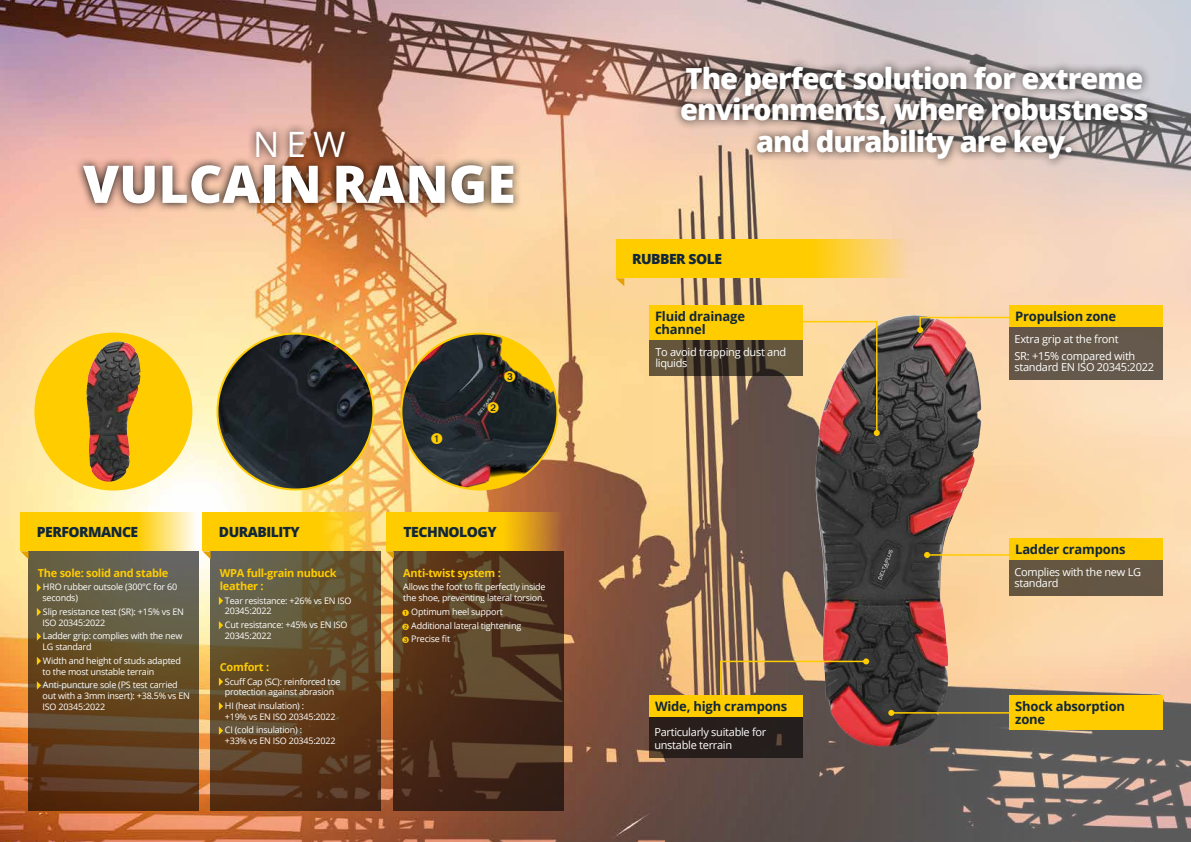
<style>
.page{position:relative;width:1191px;height:842px;background:#fff}
.page>*{position:absolute;margin:0;border:0;box-sizing:border-box;transform-origin:0 0}
.t1{font:800 52px "Open Sans";color:#fff}
.t2{font:35px "Open Sans";color:#fff}
.t3{font:800 29px/32px "Open Sans";letter-spacing:-.035em;color:#fff}
.t4{font:800 14px "Open Sans";letter-spacing:-.035em;color:#11273a}
.t5{font:700 13px/13px "Open Sans";letter-spacing:-.015em;color:#11273a}
.t6{font:11px/11px "Open Sans";letter-spacing:-.025em;color:#fff}
.t7{font:700 11px/13.2px "Open Sans";letter-spacing:-.025em;color:#fc0}
.t8{font:9px/10.8px "Open Sans";letter-spacing:-.025em;color:#fff}
</style>
<div class="page">
<img style="left:0;top:0;width:1191px;height:842px">
<svg style="left:28px;top:551px;width:170px;height:260px;background:#614c2e"></svg>
<svg style="left:210px;top:551px;width:170px;height:260px;background:#5f4629"></svg>
<svg style="left:394px;top:551px;width:170px;height:260px;background:#4f331e"></svg>
<div style="left:35px;top:334px;width:156px;height:155px;background:#fc0;border-radius:50%"></div>
<img style="left:86px;top:341px;width:54px;height:141px">
<img style="left:217px;top:334px;width:156px;height:155px;border-radius:78px">
<img style="left:401px;top:334px;width:156px;height:155px;border-radius:78px">
<img style="left:815px;top:315px;width:166px;height:431px">
<svg style="left:649px;top:340px;width:113px;height:36px;background:#4e4230"></svg>
<div style="left:649px;top:696px;width:153px;height:62px;background:#271e1b"></div>
<div style="left:1009px;top:305px;width:153px;height:74px;background:#64584a"></div>
<div style="left:1009px;top:538px;width:153px;height:58px;background:#645642"></div>
<svg style="left:21px;top:512px;width:178px;height:39px;background:#fed42c"></svg>
<svg style="left:21px;top:551px;width:7px;height:8px"></svg>
<svg style="left:203px;top:512px;width:178px;height:39px;background:#fdcc15"></svg>
<svg style="left:203px;top:551px;width:8px;height:8px"></svg>
<svg style="left:386px;top:512px;width:178px;height:39px;background:#efb80a"></svg>
<svg style="left:386px;top:551px;width:8px;height:8px"></svg>
<svg style="left:37px;top:583px;width:4px;height:9px"></svg>
<svg style="left:37px;top:608px;width:4px;height:8px"></svg>
<svg style="left:37px;top:632px;width:4px;height:9px"></svg>
<svg style="left:37px;top:657px;width:4px;height:8px"></svg>
<svg style="left:37px;top:681px;width:4px;height:9px"></svg>
<svg style="left:219px;top:597px;width:4px;height:8px"></svg>
<svg style="left:219px;top:621px;width:4px;height:8px"></svg>
<svg style="left:219px;top:677px;width:4px;height:9px"></svg>
<svg style="left:219px;top:702px;width:4px;height:8px"></svg>
<svg style="left:219px;top:726px;width:4px;height:9px"></svg>
<div style="left:672px;top:57px;width:484px;height:111px;background:#000;opacity:.75"></div>
<svg style="left:74px;top:123px;width:448px;height:90px;background:#ae846f"></svg>
<svg style="left:762px;top:320px;width:117px;height:116px;background:#a17f65"></svg>
<img style="left:719px;top:658px;width:150px;height:53px">
<hr style="left:891px;top:712px;width:205px;height:2px;background:#fc0">
<svg style="left:888px;top:710px;width:6px;height:6px"></svg>
<svg style="left:917px;top:316px;width:92px;height:17px;background:#e6b084"></svg>
<hr style="left:927px;top:554px;width:119px;height:2px;background:#fc0">
<svg style="left:924px;top:552px;width:6px;height:6px"></svg>
<svg style="left:616px;top:239px;width:297px;height:39px;background:#fdcd1e"></svg>
<svg style="left:616px;top:278px;width:8px;height:8px"></svg>
<div style="left:649px;top:305px;width:153px;height:35px;background:#fc0"></div>
<div style="left:1009px;top:538px;width:153px;height:22px;background:#fc0"></div>
<div style="left:1009px;top:305px;width:153px;height:22px;background:#fc0"></div>
<div style="left:649px;top:696px;width:153px;height:21px;background:#fc0"></div>
<div style="left:1009px;top:696px;width:153px;height:34px;background:#fc0"></div>
<svg style="left:431px;top:433px;width:11px;height:11px"></svg>
<svg style="left:487px;top:402px;width:11px;height:11px"></svg>
<svg style="left:504px;top:371px;width:11px;height:11px"></svg>
<svg style="left:402px;top:609px;width:7px;height:7px"></svg>
<svg style="left:402px;top:623px;width:7px;height:7px"></svg>
<svg style="left:402px;top:637px;width:7px;height:6px"></svg>
<h3 class="t3" style="left:680px;top:60px;width:470px">The perfect solution for extreme environments, where robustness</h3>
<h2 class="t2" style="left:253px;top:120px;width:94px">NEW</h2>
<h3 class="t3" style="left:756px;top:124px;width:318px">and durability are key.</h3>
<h1 class="t1" style="left:83px;top:144px;width:434px">VULCAIN RANGE</h1>
<h3 class="t4" style="left:37px;top:521px;width:103px">PERFORMANCE</h3>
<h3 class="t4" style="left:219px;top:521px;width:83px">DURABILITY</h3>
<h3 class="t4" style="left:403px;top:521px;width:95px">TECHNOLOGY</h3>
<p class="t7" style="left:38px;top:566px;width:132px">The sole: solid and stable</p>
<p class="t8" style="left:43px;top:581px;width:136px">HRO rubber outsole (300°C for 60 seconds)</p>
<p class="t8" style="left:43px;top:606px;width:143px">Slip resistance test (SR): +15% vs EN<br>ISO 20345:2022</p>
<p class="t8" style="left:43px;top:630px;width:141px">Ladder grip: complies with the new<br>LG standard</p>
<p class="t8" style="left:43px;top:655px;width:140px">Width and height of studs adapted to the most unstable terrain</p>
<p class="t8" style="left:43px;top:679px;width:149px">Anti-puncture sole (PS test carried out with a 3mm insert): +38.5% vs EN<br>ISO 20345:2022</p>
<p class="t7" style="left:220px;top:566px;width:118px">WPA full-grain nubuck leather :</p>
<p class="t8" style="left:225px;top:595px;width:128px">Tear resistance: +26% vs EN ISO<br>20345:2022</p>
<p class="t8" style="left:225px;top:619px;width:124px">Cut resistance: +45% vs EN ISO<br>20345:2022</p>
<p class="t7" style="left:220px;top:660px;width:51px">Comfort :</p>
<p class="t8" style="left:225px;top:676px;width:117px">Scuff Cap (SC): reinforced toe protection against abrasion</p>
<p class="t8" style="left:225px;top:700px;width:112px">HI (heat insulation) :<br>+19% vs EN ISO 20345:2022</p>
<p class="t8" style="left:225px;top:724px;width:112px">CI (cold insulation) :<br>+33% vs EN ISO 20345:2022</p>
<p class="t7" style="left:403px;top:566px;width:99px">Anti-twist system :</p>
<p class="t8" style="left:403px;top:581px;width:144px">Allows the foot to fit perfectly inside the shoe, preventing lateral torsion.</p>
<p class="t8" style="left:411px;top:604px;width:111px;line-height:13.6px">Optimum heel support<br>Additional lateral tightening<br>Precise fit</p>
<h3 class="t4" style="left:632px;top:249px;width:91px">RUBBER SOLE</h3>
<h3 class="t5" style="left:655px;top:309px;width:92px">Fluid drainage channel</h3>
<p class="t6" style="left:655px;top:346px;width:132px">To avoid trapping dust and liquids</p>
<h3 class="t5" style="left:655px;top:700px;width:134px">Wide, high crampons</h3>
<p class="t6" style="left:654px;top:725px;width:114px;line-height:13.2px">Particularly suitable for unstable terrain</p>
<h3 class="t5" style="left:1015px;top:309px;width:103px">Propulsion zone</h3>
<p class="t6" style="left:1014px;top:331px;width:122px;line-height:16.7px">Extra grip at the front<br>SR: +15% compared with</p>
<p class="t6" style="left:1014px;top:361px;width:141px">standard EN ISO 20345:2022</p>
<h3 class="t5" style="left:1015px;top:542px;width:112px">Ladder crampons</h3>
<p class="t6" style="left:1014px;top:566px;width:128px">Complies with the new LG standard</p>
<h3 class="t5" style="left:1015px;top:700px;width:111px">Shock absorption zone</h3>
</div>
